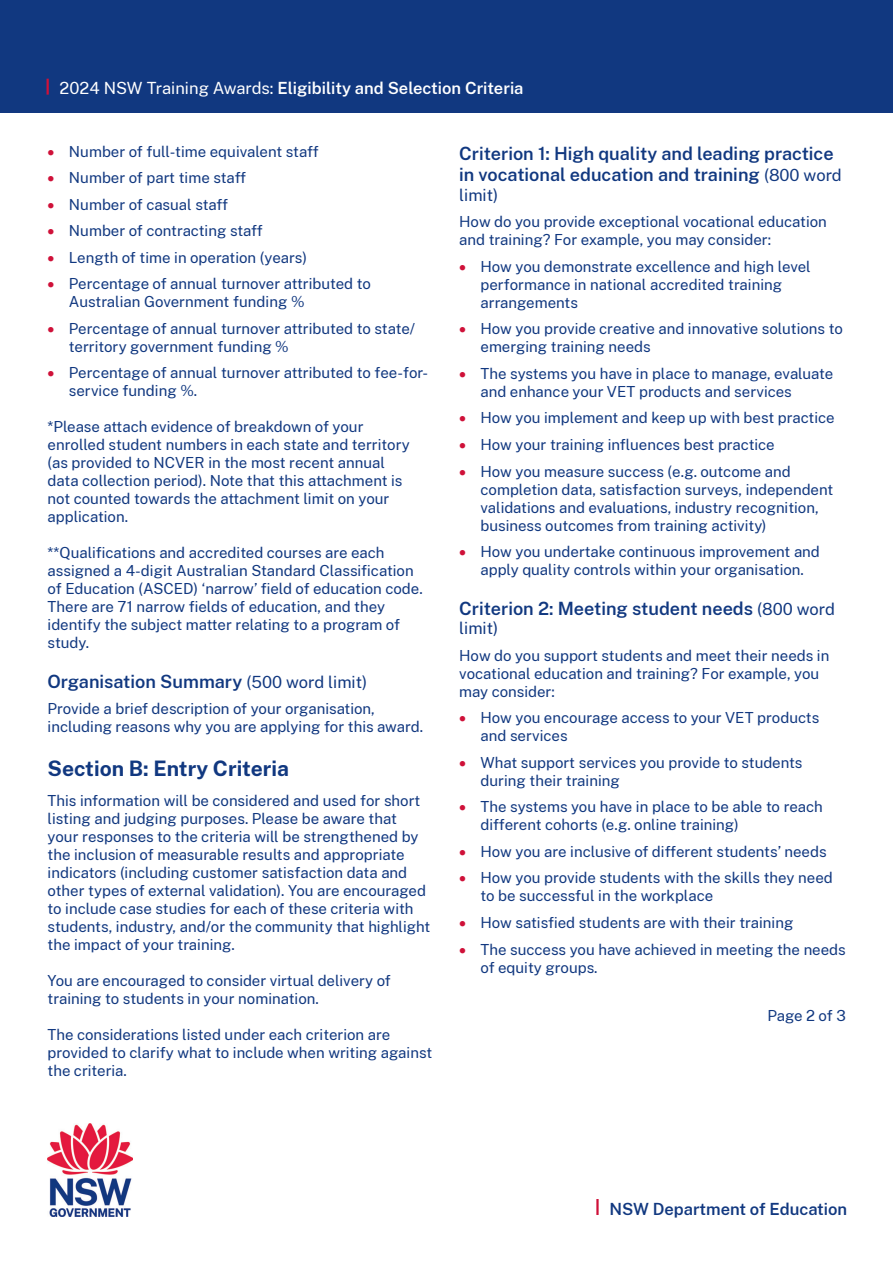
<style>
.page{position:relative;width:893px;height:1263px;background:#fff}
.page>*{position:absolute;margin:0;border:0;box-sizing:border-box;transform-origin:0 0}
.SECTION_Heading{font:700 21px "Public Sans";color:#113880}
.Criterion_Titles{font:600 18px/21.6px "Public Sans";color:#113880}
.t1{font:600 16.5px "Public Sans";color:#fff}
.t2{font:600 16.5px "Public Sans";color:#113880}
.Criterion_Titles-2{font:16.5px "Public Sans";color:#113880}
.normal_text{font:15px/18px "Public Sans";color:#113880}
.s1{font-weight:400}
.s2{color:#cf1139}
.s3{font-weight:400;font-size:16.5px}
</style>
<div class="page">
<div style="left:0;top:0;width:893px;height:112px;background:#113880"></div>
<svg style="left:47px;top:79px;width:2px;height:16px"></svg>
<img style="left:47px;top:1124px;width:85px;height:92px">
<hr style="left:596px;top:1199px;width:3px;height:16px;background:#cf1139">
<p class="t1" style="left:60px;top:76px;width:465px"><span class="s1">2024 NSW Training Awards:</span> Eligibility and Selection Criteria</p>
<p class="normal_text" style="left:48px;top:141px;width:272px"><span class="s2">•</span> Number of full-time equivalent staff</p>
<p class="normal_text" style="left:48px;top:168px;width:200px"><span class="s2">•</span> Number of part time staff</p>
<p class="normal_text" style="left:48px;top:195px;width:182px"><span class="s2">•</span> Number of casual staff</p>
<p class="normal_text" style="left:48px;top:221px;width:217px"><span class="s2">•</span> Number of contracting staff</p>
<p class="normal_text" style="left:48px;top:248px;width:261px"><span class="s2">•</span> Length of time in operation (years)</p>
<p class="normal_text" style="left:69px;top:274px;width:304px;text-indent:-21px"><span class="s2">•</span> Percentage of annual turnover attributed to<br>Australian Government funding %</p>
<p class="normal_text" style="left:69px;top:319px;width:348px;text-indent:-21px"><span class="s2">•</span> Percentage of annual turnover attributed to state/ territory government funding %</p>
<p class="normal_text" style="left:69px;top:363px;width:361px;text-indent:-21px"><span class="s2">•</span> Percentage of annual turnover attributed to fee-for&shy;service funding %.</p>
<p class="normal_text" style="left:48px;top:417px;width:364px">*Please attach evidence of breakdown of your enrolled student numbers in each state and territory (as provided to NCVER in the most recent annual data collection period). Note that this attachment is not counted towards the attachment limit on your application.</p>
<p class="normal_text" style="left:48px;top:543px;width:338px">**Qualifications and accredited courses are each</p>
<p class="normal_text" style="left:48px;top:561px;width:377px">assigned a 4-digit Australian Standard Classification of Education (ASCED) ‘narrow’ field of education code.<br>There are 71 narrow fields of education, and they identify the subject matter relating to a program of study.</p>
<p class="Criterion_Titles" style="left:48px;top:669px;width:321px">Organisation Summary <span class="s3">(500 word limit)</span></p>
<p class="normal_text" style="left:48px;top:699px;width:377px">Provide a brief description of your organisation, including reasons why you are applying for this award.</p>
<p class="SECTION_Heading" style="left:48px;top:752px;width:243px">Section B: Entry Criteria</p>
<p class="normal_text" style="left:48px;top:791px;width:384px">This information will be considered and used for short listing and judging purposes. Please be aware that your responses to the criteria will be strengthened by the inclusion of measurable results and appropriate indicators (including customer satisfaction data and other types of external validation). You are encouraged to include case studies for each of these criteria with students, industry, and/or the community that highlight the impact of your training.</p>
<p class="normal_text" style="left:48px;top:971px;width:345px">You are encouraged to consider virtual delivery of training to students in your nomination.</p>
<p class="normal_text" style="left:48px;top:1025px;width:386px">The considerations listed under each criterion are provided to clarify what to include when writing against the criteria.</p>
<p class="Criterion_Titles" style="left:459px;top:141px;width:384px">Criterion 1: High quality and leading practice in vocational education and training <span class="s3">(800 word</span></p>
<p class="Criterion_Titles-2" style="left:459px;top:183px;width:41px">limit)</p>
<p class="normal_text" style="left:459px;top:212px;width:369px">How do you provide exceptional vocational education and training? For example, you may consider:</p>
<p class="normal_text" style="left:480px;top:257px;width:332px;text-indent:-21px"><span class="s2">•</span> How you demonstrate excellence and high level performance in national accredited training arrangements</p>
<p class="normal_text" style="left:480px;top:319px;width:364px;text-indent:-21px"><span class="s2">•</span> How you provide creative and innovative solutions to emerging training needs</p>
<p class="normal_text" style="left:480px;top:364px;width:354px;text-indent:-21px"><span class="s2">•</span> The systems you have in place to manage, evaluate and enhance your VET products and services</p>
<p class="normal_text" style="left:459px;top:408px;width:377px"><span class="s2">•</span> How you implement and keep up with best practice</p>
<p class="normal_text" style="left:459px;top:435px;width:317px"><span class="s2">•</span> How your training influences best practice</p>
<p class="normal_text" style="left:480px;top:461px;width:354px;text-indent:-21px"><span class="s2">•</span> How you measure success (e.g. outcome and completion data, satisfaction surveys, independent validations and evaluations, industry recognition, business outcomes from training activity)</p>
<p class="normal_text" style="left:459px;top:542px;width:362px;text-align:center"><span class="s2">•</span> How you undertake continuous improvement and apply quality controls within your organisation.</p>
<p class="Criterion_Titles" style="left:459px;top:596px;width:377px">Criterion 2: Meeting student needs <span class="s3">(800 word</span></p>
<p class="Criterion_Titles-2" style="left:459px;top:617px;width:41px">limit)</p>
<p class="normal_text" style="left:459px;top:646px;width:372px">How do you support students and meet their needs in vocational education and training? For example, you may consider:</p>
<p class="normal_text" style="left:480px;top:708px;width:340px;text-indent:-21px"><span class="s2">•</span> How you encourage access to your VET products and services</p>
<p class="normal_text" style="left:480px;top:753px;width:324px;text-indent:-21px"><span class="s2">•</span> What support services you provide to students during their training</p>
<p class="normal_text" style="left:480px;top:797px;width:344px;text-indent:-21px"><span class="s2">•</span> The systems you have in place to be able to reach different cohorts (e.g. online training)</p>
<p class="normal_text" style="left:459px;top:842px;width:369px"><span class="s2">•</span> How you are inclusive of different students’ needs</p>
<p class="normal_text" style="left:480px;top:868px;width:354px;text-indent:-21px"><span class="s2">•</span> How you provide students with the skills they need to be successful in the workplace</p>
<p class="normal_text" style="left:459px;top:913px;width:336px"><span class="s2">•</span> How satisfied students are with their training</p>
<p class="normal_text" style="left:480px;top:939px;width:367px;text-indent:-21px"><span class="s2">•</span> The success you have achieved in meeting the needs of equity groups.</p>
<p class="normal_text" style="left:767px;top:1006px;width:80px">Page 2 of 3</p>
<p class="t2" style="left:609px;top:1197px;width:239px">NSW Department of Education</p>
</div>
